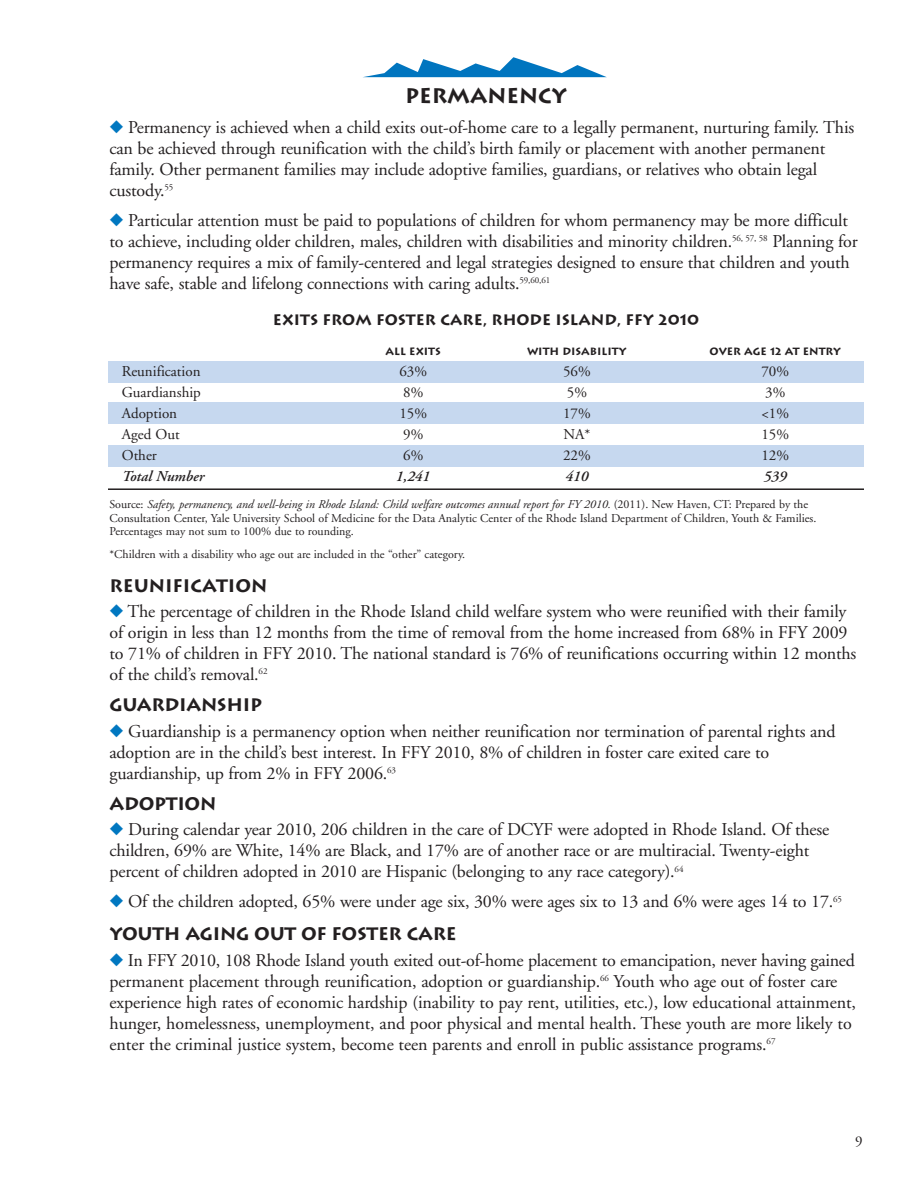
<style>
.page{position:relative;width:918px;height:1188px;background:#fff}
.page>*{position:absolute;margin:0;border:0;box-sizing:border-box;transform-origin:0 0}
.t1{font:700 21px "Lithos";color:#231f20}
.t2{font:18px/21px "Adobe Garamond";letter-spacing:-.01em;color:#231f20}
.t3{font:700 18px "Lithos";letter-spacing:-.015em;color:#231f20}
.t4{font:15px "Adobe Garamond";color:#231f20}
.t5{font:700 15px "Lithos";color:#231f20}
.t6{font:italic 600 15px "Adobe Garamond";color:#231f20}
.t7{font:12px/13.5px "Adobe Garamond";color:#231f20}
.t8{font:700 10.5px "Lithos";color:#231f20}
.s1{color:#0077c0}
.s2{font-style:italic}
</style>
<div class="page">
<svg style="left:364px;top:57px;width:242px;height:20px"></svg>
<div style="left:108px;top:446px;width:756px;height:21px;background:#c6d8ef"></div>
<hr style="left:108px;top:488px;width:756px;height:2px;background:#231f20">
<div style="left:108px;top:361px;width:756px;height:21px;background:#c6d8ef"></div>
<div style="left:108px;top:402px;width:756px;height:21px;background:#c6d8ef"></div>
<p class="t1" style="left:405px;top:84px;width:163px">PERMANENCY</p>
<p class="t2" style="left:110px;top:119px;width:746px"><span class="s1">◆</span> Permanency is achieved when a child exits out-of-home care to a legally permanent, nurturing family. This can be achieved through reunification with the child’s birth family or placement with another permanent family. Other permanent families may include adoptive families, guardians, or relatives who obtain legal custody.<sup>55</sup></p>
<p class="t2" style="left:110px;top:212px;width:750px"><span class="s1">◆</span> Particular attention must be paid to populations of children for whom permanency may be more difficult to achieve, including older children, males, children with disabilities and minority children.<sup>56,</sup> <sup>57,</sup> <sup>58</sup> Planning for permanency requires a mix of family-centered and legal strategies designed to ensure that children and youth have safe, stable and lifelong connections with caring adults.<sup>59,60,61</sup></p>
<p class="t5" style="left:273px;top:311px;width:428px">EXITS FROM FOSTER CARE, RHODE ISLAND, FFY 2010</p>
<p class="t8" style="left:386px;top:346px;width:57px">ALL EXITS</p>
<p class="t8" style="left:527px;top:346px;width:101px">WITH DISABILITY</p>
<p class="t8" style="left:710px;top:346px;width:133px">OVER AGE 12 AT ENTRY</p>
<p class="t4" style="left:122px;top:366px;width:80px">Reunification</p>
<p class="t4" style="left:399px;top:366px;width:29px">63%</p>
<p class="t4" style="left:563px;top:366px;width:29px">56%</p>
<p class="t4" style="left:761px;top:366px;width:29px">70%</p>
<p class="t4" style="left:122px;top:387px;width:80px">Guardianship</p>
<p class="t4" style="left:403px;top:387px;width:22px">8%</p>
<p class="t4" style="left:567px;top:387px;width:22px">5%</p>
<p class="t4" style="left:765px;top:387px;width:22px">3%</p>
<p class="t4" style="left:122px;top:408px;width:57px">Adoption</p>
<p class="t4" style="left:399px;top:408px;width:29px">15%</p>
<p class="t4" style="left:563px;top:408px;width:29px">17%</p>
<p class="t4" style="left:761px;top:408px;width:29px">&lt;1%</p>
<p class="t4" style="left:122px;top:429px;width:59px">Aged Out</p>
<p class="t4" style="left:403px;top:429px;width:22px">9%</p>
<p class="t4" style="left:563px;top:429px;width:28px">NA*</p>
<p class="t4" style="left:761px;top:429px;width:29px">15%</p>
<p class="t4" style="left:122px;top:450px;width:37px">Other</p>
<p class="t4" style="left:403px;top:450px;width:22px">6%</p>
<p class="t4" style="left:563px;top:450px;width:29px">22%</p>
<p class="t4" style="left:761px;top:450px;width:29px">12%</p>
<p class="t6" style="left:122px;top:471px;width:84px">Total Number</p>
<p class="t6" style="left:395px;top:471px;width:36px">1,241</p>
<p class="t6" style="left:565px;top:471px;width:24px">410</p>
<p class="t6" style="left:763px;top:471px;width:24px">539</p>
<p class="t7" style="left:109px;top:499px;width:709px">Source: <span class="s2">Safety, permanency, and well-being in Rhode Island: Child welfare outcomes annual report for FY 2010.</span> (2011). New Haven, CT: Prepared by the<br>Consultation Center, Yale University School of Medicine for the Data Analytic Center of the Rhode Island Department of Children, Youth &amp; Families.<br>Percentages may not sum to 100% due to rounding.</p>
<p class="t7" style="left:109px;top:548px;width:357px">*Children with a disability who age out are included in the “other” category.</p>
<p class="t3" style="left:110px;top:575px;width:159px">REUNIFICATION</p>
<p class="t2" style="left:109px;top:603px;width:748px"><span class="s1">◆</span> The percentage of children in the Rhode Island child welfare system who were reunified with their family of origin in less than 12 months from the time of removal from the home increased from 68% in FFY 2009 to 71% of children in FFY 2010. The national standard is 76% of reunifications occurring within 12 months of the child’s removal.<sup>62</sup></p>
<p class="t3" style="left:110px;top:695px;width:154px">GUARDIANSHIP</p>
<p class="t2" style="left:109px;top:722px;width:728px"><span class="s1">◆</span> Guardianship is a permanency option when neither reunification nor termination of parental rights and adoption are in the child’s best interest. In FFY 2010, 8% of children in foster care exited care to guardianship, up from 2% in FFY 2006.<sup>63</sup></p>
<p class="t3" style="left:110px;top:793px;width:108px">ADOPTION</p>
<p class="t2" style="left:110px;top:821px;width:721px"><span class="s1">◆</span> During calendar year 2010, 206 children in the care of DCYF were adopted in Rhode Island. Of these children, 69% are White, 14% are Black, and 17% are of another race or are multiracial. Twenty-eight percent of children adopted in 2010 are Hispanic (belonging to any race category).<sup>64</sup></p>
<p class="t2" style="left:110px;top:893px;width:734px"><span class="s1">◆</span> Of the children adopted, 65% were under age six, 30% were ages six to 13 and 6% were ages 14 to 17.<sup>65</sup></p>
<p class="t3" style="left:110px;top:923px;width:349px">YOUTH AGING OUT OF FOSTER CARE</p>
<p class="t2" style="left:109px;top:951px;width:748px"><span class="s1">◆</span> In FFY 2010, 108 Rhode Island youth exited out-of-home placement to emancipation, never having gained permanent placement through reunification, adoption or guardianship.<sup>66</sup> Youth who age out of foster care experience high rates of economic hardship (inability to pay rent, utilities, etc.), low educational attainment, hunger, homelessness, unemployment, and poor physical and mental health. These youth are more likely to enter the criminal justice system, become teen parents and enroll in public assistance programs.<sup>67</sup></p>
<p class="t4" style="left:855px;top:1136px;width:9px">9</p>
</div>
